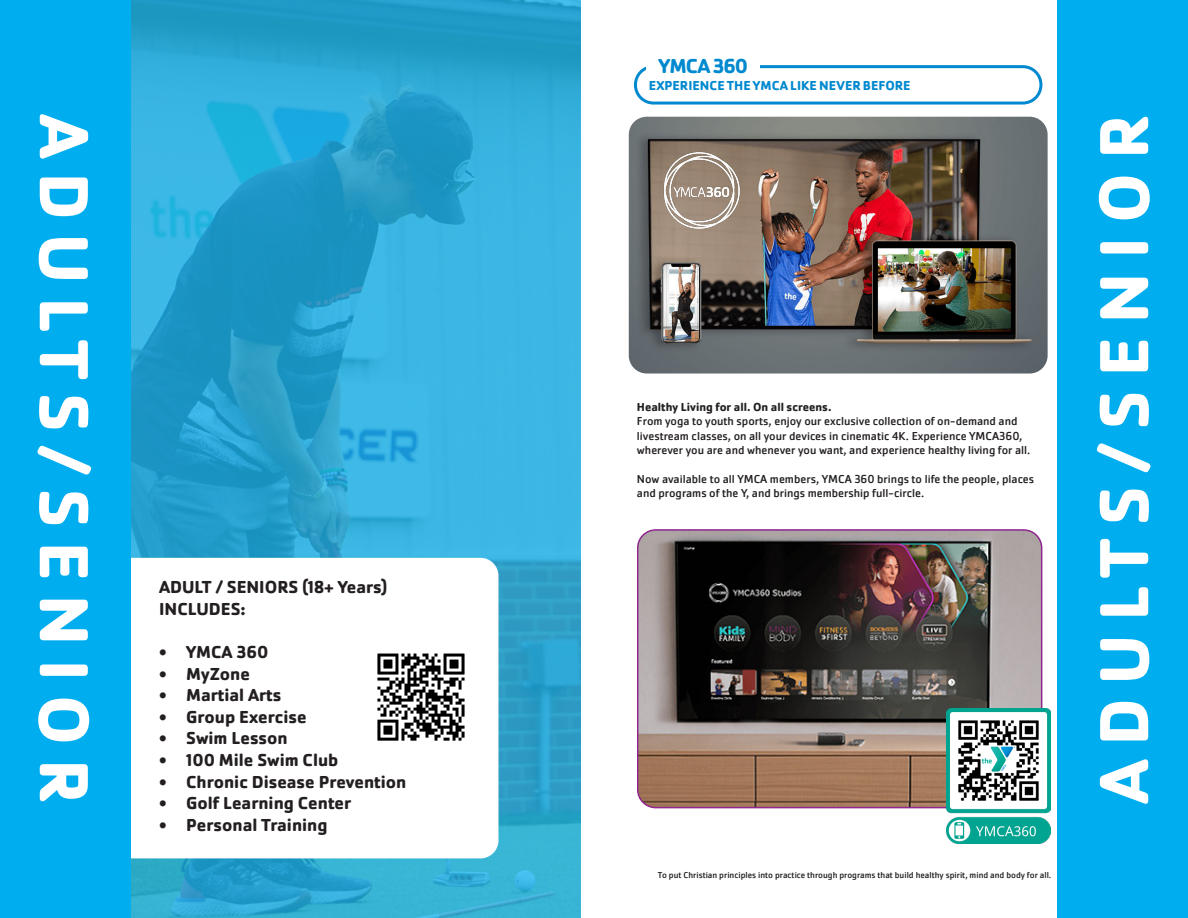
<style>
.page{position:relative;width:1188px;height:918px;background:#fff}
.page>*{position:absolute;margin:0;border:0;box-sizing:border-box;transform-origin:0 0}
.t1{font:700 72px "Cachet Pro";letter-spacing:.19em;color:#fff}
.t2{font:700 21px "Cachet Pro";letter-spacing:-.05em;color:#0089cf}
.t3{font:700 18px "Cachet Pro";color:#231f20}
.t4{font:700 13.5px "Cachet Pro";letter-spacing:.005em;color:#0089cf}
.t5{font:12px/14.4px "Cachet Pro";color:#231f20}
.t6{font:700 12px "Cachet Pro";color:#231f20}
.t7{font:9px "Cachet Pro";color:#231f20}
</style>
<div class="page">
<img style="left:638px;top:530px;width:404px;height:278px">
<div style="left:637px;top:529px;width:405px;height:279px;border:2px solid #90268f;border-radius:18px"></div>
<svg style="left:131px;top:0;width:449px;height:918px;background:#2da8d4"></svg>
<div style="left:96px;top:558px;width:402px;height:300px;background:#fff;border-radius:18px"></div>
<img style="left:377px;top:653px;width:88px;height:88px">
<div style="left:1057px;top:0;width:131px;height:918px;background:#00aeef"></div>
<div style="left:0;top:0;width:131px;height:918px;background:#00aeef"></div>
<img style="left:629px;top:117px;width:419px;height:257px">
<img style="left:651px;top:125px;width:108px;height:108px">
<div style="left:634px;top:65px;width:408px;height:40px;border:3px solid #0089cf;border-radius:18px"></div>
<div style="left:647px;top:58px;width:113px;height:18px;background:#fff"></div>
<img style="left:946px;top:708px;width:105px;height:135px">
<h1 class="t1" style="left:109px;top:114px;width:691px;rotate:90deg">ADULTS/SENIOR</h1>
<p class="t3" style="left:159px;top:576px;width:230px">ADULT / SENIORS (18+ Years)</p>
<p class="t3" style="left:159px;top:598px;width:88px">INCLUDES:</p>
<p class="t3" style="left:159px;top:641px;width:111px">• YMCA 360</p>
<p class="t3" style="left:159px;top:662px;width:92px">• MyZone</p>
<p class="t3" style="left:159px;top:684px;width:124px">• Martial Arts</p>
<p class="t3" style="left:159px;top:706px;width:149px">• Group Exercise</p>
<p class="t3" style="left:159px;top:727px;width:130px">• Swim Lesson</p>
<p class="t3" style="left:159px;top:749px;width:181px">• 100 Mile Swim Club</p>
<p class="t3" style="left:159px;top:770px;width:249px">• Chronic Disease Prevention</p>
<p class="t3" style="left:159px;top:792px;width:194px">• Golf Learning Center</p>
<p class="t3" style="left:159px;top:814px;width:170px">• Personal Training</p>
<p class="t2" style="left:659px;top:53px;width:91px">YMCA 360</p>
<p class="t4" style="left:649px;top:77px;width:263px">EXPERIENCE THE YMCA LIKE NEVER BEFORE</p>
<p class="t6" style="left:637px;top:399px;width:196px">Healthy Living for all. On all screens.</p>
<p class="t5" style="left:637px;top:414px;width:395px">From yoga to youth sports, enjoy our exclusive collection of on-demand and livestream classes, on all your devices in cinematic 4K. Experience YMCA360, wherever you are and whenever you want, and experience healthy living for all.</p>
<p class="t5" style="left:637px;top:472px;width:399px">Now available to all YMCA members, YMCA 360 brings to life the people, places and programs of the Y, and brings membership full-circle.</p>
<p class="t7" style="left:658px;top:870px;width:395px">To put Christian principles into practice through programs that build healthy spirit, mind and body for all.</p>
<h1 class="t1" style="left:1079px;top:804px;width:691px;rotate:-90deg">ADULTS/SENIOR</h1>
</div>
